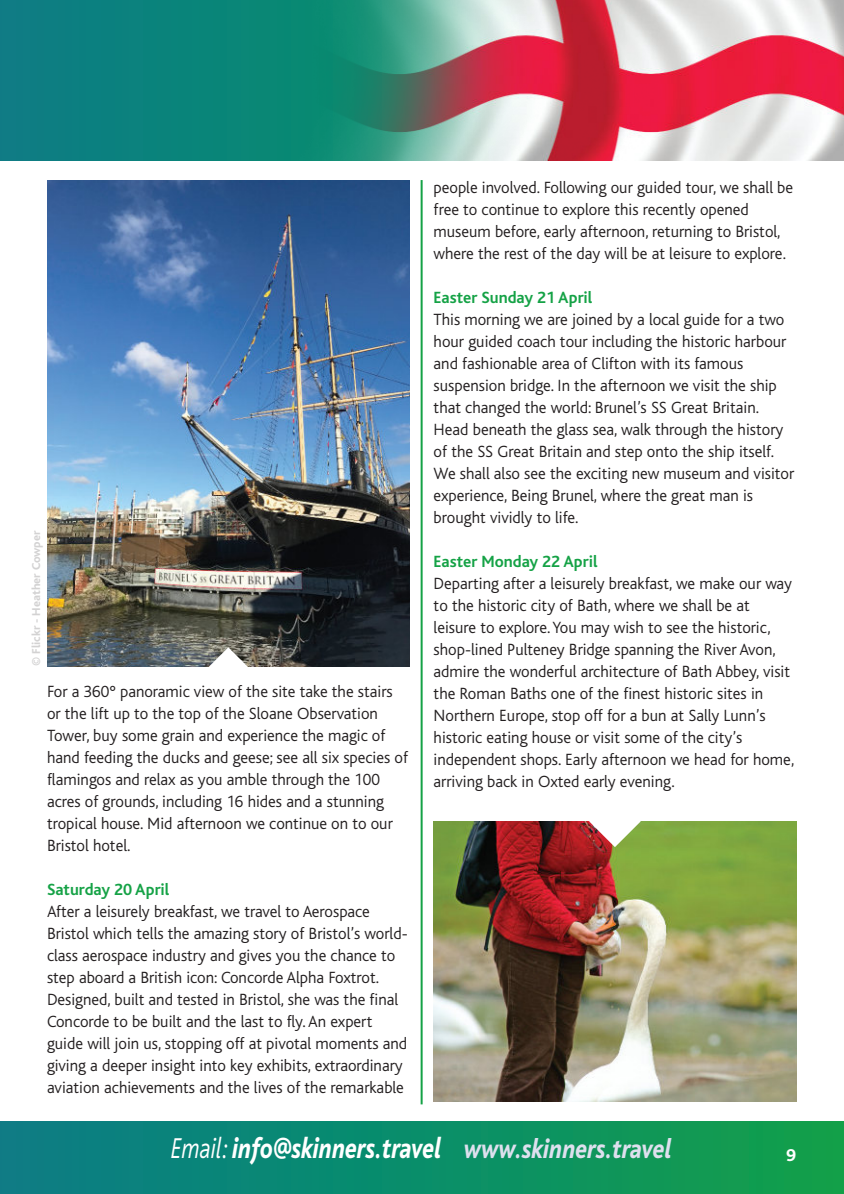
<style>
.page{position:relative;width:844px;height:1194px;background:#fff}
.page>*{position:absolute;margin:0;border:0;box-sizing:border-box;transform-origin:0 0}
.t1{font:italic 800 30px "Bliss";color:#fff;scale:.8 1}
.t2{font:800 18px "Bliss";color:#fff}
.t3{font:300 17px/22px "Bliss";color:#231f20}
.t4{font:700 17px "Bliss";color:#15a246}
.t5{font:800 12px "Bliss";color:rgb(35 31 32/.2)}
.s1{font-weight:300}
.s2{font-size:28.2px;color:#dee0ee}
</style>
<div class="page">
<div style="left:0;top:0;width:843px;height:160px;background:#0b817e"></div>
<img style="left:249px;top:0;width:594px;height:160px">
<img style="left:47px;top:180px;width:362px;height:486px">
<svg style="left:202px;top:647px;width:52px;height:20px"></svg>
<img style="left:433px;top:821px;width:362px;height:280px">
<svg style="left:588px;top:821px;width:52px;height:26px"></svg>
<hr style="left:420px;top:180px;width:2px;height:924px;background:#15a246">
<div style="left:0;top:1121px;width:843px;height:73px;background:linear-gradient(to right,#087c88,#11a049)"></div>
<p class="t5" style="left:32px;top:666px;width:137px;rotate:-90deg">© Flickr - Heather Cowper</p>
<p class="t3" style="left:47px;top:682px;width:362px">For a 360° panoramic view of the site take the stairs or the lift up to the top of the Sloane Observation Tower, buy some grain and experience the magic of hand feeding the ducks and geese; see all six species of flamingos and relax as you amble through the 100 acres of grounds, including 16 hides and a stunning tropical house. Mid afternoon we continue on to our Bristol hotel.</p>
<p class="t4" style="left:47px;top:884px;width:124px">Saturday 20 April</p>
<p class="t3" style="left:47px;top:902px;width:362px">After a leisurely breakfast, we travel to Aerospace Bristol which tells the amazing story of Bristol’s world&shy;class aerospace industry and gives you the chance to step aboard a British icon: Concorde Alpha Foxtrot.<br>Designed, built and tested in Bristol, she was the final Concorde to be built and the last to fly.An expert guide will join us, stopping off at pivotal moments and giving a deeper insight into key exhibits, extraordinary aviation achievements and the lives of the remarkable</p>
<p class="t3" style="left:433px;top:178px;width:361px">people involved. Following our guided tour, we shall be free to continue to explore this recently opened museum before, early afternoon, returning to Bristol, where the rest of the day will be at leisure to explore.</p>
<p class="t4" style="left:433px;top:292px;width:160px">Easter Sunday 21 April</p>
<p class="t3" style="left:433px;top:310px;width:362px">This morning we are joined by a local guide for a two hour guided coach tour including the historic harbour and fashionable area of Clifton with its famous suspension bridge. In the afternoon we visit the ship that changed the world: Brunel’s SS Great Britain.<br>Head beneath the glass sea, walk through the history of the SS Great Britain and step onto the ship itself.<br>We shall also see the exciting new museum and visitor experience, Being Brunel, where the great man is brought vividly to life.</p>
<p class="t4" style="left:433px;top:556px;width:165px">Easter Monday 22 April</p>
<p class="t3" style="left:433px;top:574px;width:362px">Departing after a leisurely breakfast, we make our way to the historic city of Bath, where we shall be at leisure to explore.You may wish to see the historic, shop-lined Pulteney Bridge spanning the River Avon, admire the wonderful architecture of Bath Abbey, visit the Roman Baths one of the finest historic sites in Northern Europe, stop off for a bun at Sally Lunn’s historic eating house or visit some of the city’s independent shops. Early afternoon we head for home, arriving back in Oxted early evening.</p>
<h1 class="t1" style="left:171px;top:1138px;width:627px"><span class="s1">Email:</span> info@skinners.travel <span class="s2">www.skinners.travel</span></h1>
<p class="t2" style="left:785px;top:1150px;width:11px">9</p>
</div>
